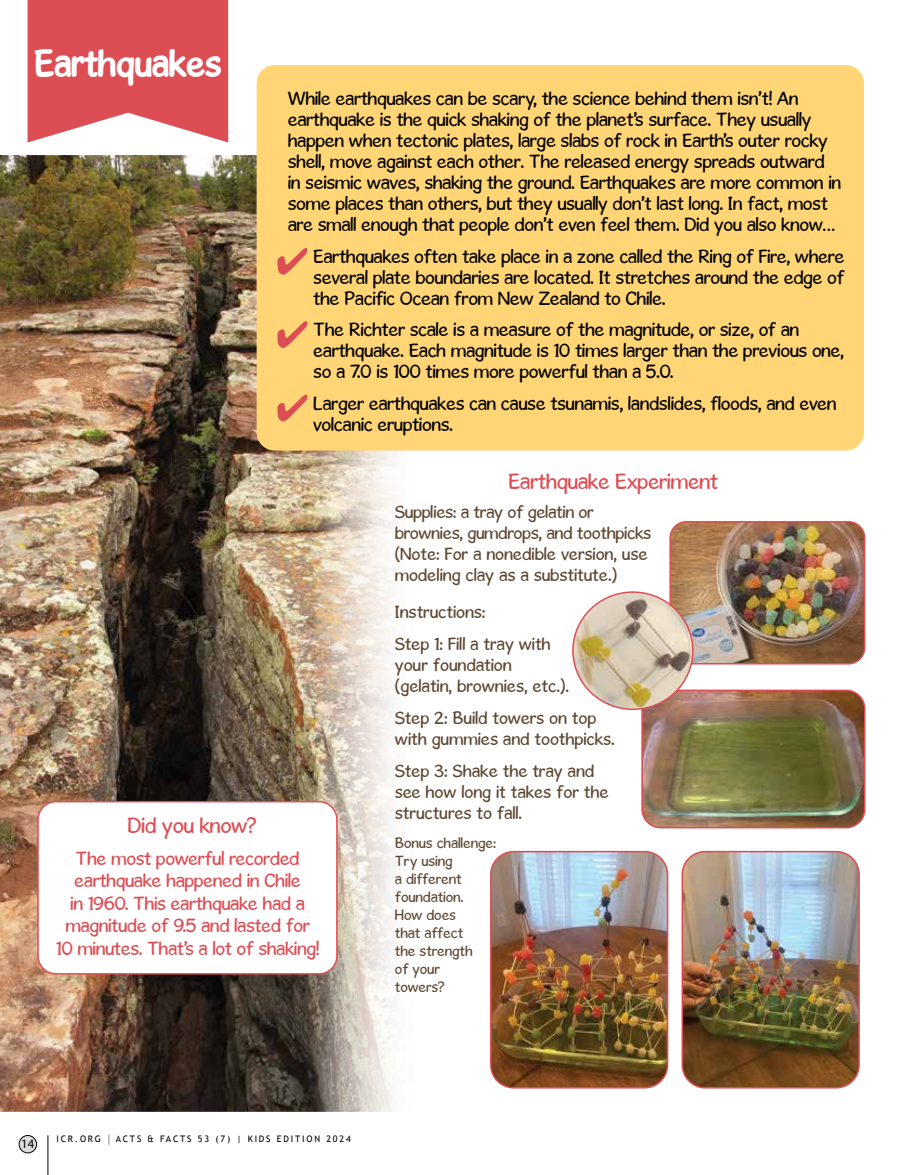
<style>
.page{position:relative;width:905px;height:1175px;background:#fff}
.page>*{position:absolute;margin:0;border:0;box-sizing:border-box;transform-origin:0 0}
.t1{font:700 40.5px "Gosmick Sans";letter-spacing:-.025em;color:#fff;scale:.95 1}
.t2{font:22.5px "Gosmick Sans";letter-spacing:-.02em;color:#dc4e54}
.t3{font:19.5px/21px "Gosmick Sans";letter-spacing:-.02em;color:#000}
.t4{font:19.5px/22.5px "Gosmick Sans";letter-spacing:-.02em;color:#dc4e54;text-align:center}
.t5{font:18px/21px "Gosmick Sans";letter-spacing:-.005em;color:#5e4833}
.t6{font:15px/18px "Gosmick Sans";letter-spacing:-.005em;color:#5e4833}
.t7{font:12.75px "Myriad Pro";color:#000}
.t8{font:9px "Trebuchet MS";letter-spacing:.2em;color:#000}
.s1{font-size:12.15px}
</style>
<div class="page">
<img style="left:0;top:156px;width:421px;height:955px">
<svg style="left:28px;top:0;width:200px;height:142px;background:#df5f65"></svg>
<div style="left:38px;top:801px;width:299px;height:172px;background:#fff;border-radius:18px"></div>
<div style="left:37px;top:801px;width:300px;height:173px;border:2px solid #dc4e54;border-radius:18px"></div>
<div style="left:256px;top:65px;width:607px;height:385px;background:#ffd575;border-radius:18px"></div>
<svg style="left:277px;top:248px;width:30px;height:27px"></svg>
<svg style="left:277px;top:321px;width:30px;height:27px"></svg>
<svg style="left:277px;top:394px;width:30px;height:27px"></svg>
<div style="left:19px;top:1135px;width:18px;height:17px;background:#dcddde;border-radius:50%"></div>
<div style="left:19px;top:1135px;width:18px;height:18px;border:1px solid #000;border-radius:50%"></div>
<hr style="left:48px;top:1135px;width:1px;height:39px;background:#000">
<img style="left:644px;top:692px;width:220px;height:135px">
<div style="left:641px;top:689px;width:224px;height:139px;border:2px solid #dc4e54;border-radius:19px"></div>
<img style="left:672px;top:523px;width:192px;height:140px">
<div style="left:669px;top:521px;width:196px;height:143px;border:2px solid #dc4e54;border-radius:16px"></div>
<img style="left:491px;top:851px;width:176px;height:236px">
<div style="left:490px;top:851px;width:178px;height:237px;border:2px solid #dc4e54;border-radius:23px"></div>
<img style="left:684px;top:851px;width:175px;height:236px">
<div style="left:681px;top:851px;width:178px;height:237px;border:2px solid #dc4e54;border-radius:23px"></div>
<img style="left:573px;top:592px;width:119px;height:117px">
<div style="left:572px;top:591px;width:121px;height:119px;border:2px solid #dc4e54;border-radius:50%"></div>
<h1 class="t1" style="left:34px;top:39px;width:199px">Earthquakes</h1>
<p class="t3" style="left:288px;top:87px;width:555px">While earthquakes can be scary, the science behind them isn’t! An earthquake is the quick shaking of the planet’s surface. They usually happen when tectonic plates, large slabs of rock in Earth’s outer rocky shell, move against each other. The released energy spreads outward in seismic waves, shaking the ground. Earthquakes are more common in some places than others, but they usually don’t last long. In fact, most are small enough that people don’t even feel them. Did you also know…</p>
<p class="t3" style="left:313px;top:245px;width:533px;text-align:justify">Earthquakes often take place in a zone called the Ring of Fire, where several plate boundaries are located. It stretches around the edge of the Pacific Ocean from New Zealand to Chile.</p>
<p class="t3" style="left:313px;top:319px;width:532px">The Richter scale is a measure of the magnitude, or size, of an earthquake. Each magnitude is 10 times larger than the previous one, so a 7.0 is 100 times more powerful than a 5.0.</p>
<p class="t3" style="left:313px;top:393px;width:525px">Larger earthquakes can cause tsunamis, landslides, floods, and even volcanic eruptions.</p>
<p class="t2" style="left:127px;top:811px;width:131px">Did you know?</p>
<p class="t4" style="left:56px;top:847px;width:265px">The most powerful recorded earthquake happened in Chile<br>in 1960. This earthquake had a magnitude of 9.5 and lasted for<br>10 minutes. That’s a lot of shaking!</p>
<p class="t2" style="left:508px;top:467px;width:211px">Earthquake Experiment</p>
<p class="t5" style="left:394px;top:501px;width:258px">Supplies: a tray of gelatin or brownies, gumdrops, and toothpicks (Note: For a nonedible version, use modeling clay as a substitute.)</p>
<p class="t5" style="left:395px;top:596px;width:157px;line-height:31.8px">Instructions:<br>Step 1: Fill a tray with</p>
<p class="t5" style="left:395px;top:654px;width:175px">your foundation (gelatin, brownies, etc.).</p>
<p class="t5" style="left:395px;top:707px;width:221px">Step 2: Build towers on top with gummies and toothpicks.</p>
<p class="t5" style="left:395px;top:760px;width:215px">Step 3: Shake the tray and see how long it takes for the structures to fall.</p>
<p class="t6" style="left:395px;top:833px;width:103px">Bonus challenge:<br>Try using<br>a different foundation.<br>How does<br>that affect<br>the strength<br>of your<br>towers?</p>
<p class="t7" style="left:21px;top:1136px;width:14px">14</p>
<p class="t8" style="left:56px;top:1133px;width:296px">ICR.ORG <span class="s1">|</span> ACTS &amp; FACTS 53 (7) | KIDS EDITION 2024</p>
</div>
